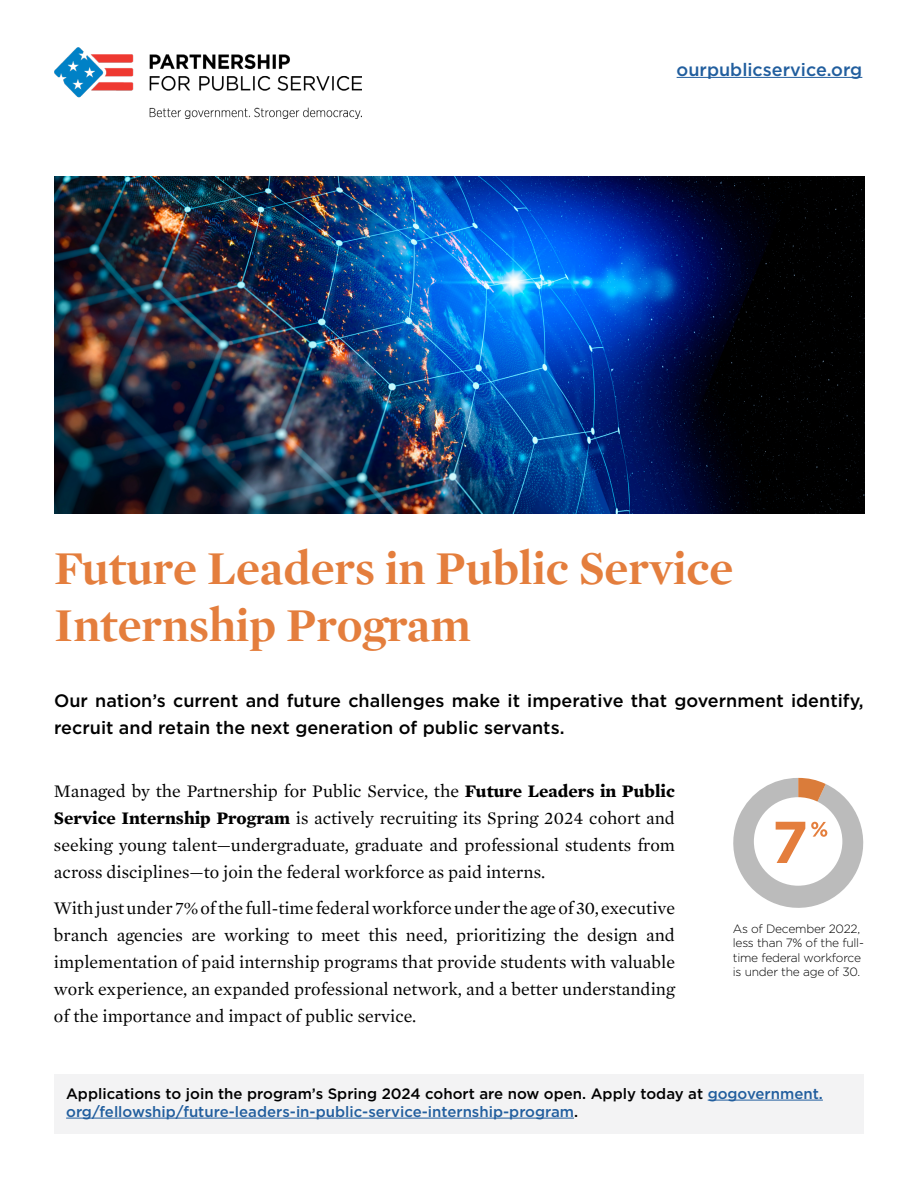
<style>
.page{position:relative;width:918px;height:1188px;background:#fff}
.page>*{position:absolute;margin:0;border:0;box-sizing:border-box;transform-origin:0 0}
.t1{font:700 48px/57.6px "Mercury Display";color:#e47e3d}
.t2{font:18px/27px "Mercury Text G1";color:#000;text-align:justify}
.t3{font:500 18px/27px "Gotham";color:#000}
.t4{font:500 18px "Gotham";color:#215e9e}
.t5{font:500 15px/18px "Gotham";color:#215e9e}
.t6{font:300 12px/14.4px "Gotham";letter-spacing:-.02em;color:#000}
.s1{font-weight:700}
.s2{color:#000}
</style>
<div class="page">
<img style="left:54px;top:48px;width:308px;height:70px">
<hr style="left:677px;top:77px;width:185px;height:1px;background:#215e9e">
<svg style="left:733px;top:778px;width:131px;height:130px"></svg>
<div style="left:54px;top:1075px;width:810px;height:59px;background:#f3f3f4"></div>
<hr style="left:708px;top:1100px;width:115px;height:1px;background:#215e9e">
<hr style="left:66px;top:1118px;width:508px;height:1px;background:#215e9e">
<img style="left:54px;top:177px;width:810px;height:336px">
<p class="t4" style="left:677px;top:57px;width:187px">ourpublicservice.org</p>
<h1 class="t1" style="left:54px;top:537px;width:681px">Future Leaders in Public Service<br>Internship Program</h1>
<p class="t3" style="left:54px;top:687px;width:811px">Our nation’s current and future challenges make it imperative that government identify, recruit and retain the next generation of public servants.</p>
<p class="t2" style="left:54px;top:776px;width:623px">Managed by the Partnership for Public Service, the <span class="s1">Future Leaders in Public Service Internship Program</span> is actively recruiting its Spring 2024 cohort and seeking young talent—undergraduate, graduate and professional students from across disciplines—to join the federal workforce as paid interns.</p>
<p class="t2" style="left:54px;top:893px;width:623px">With just under 7% of the full-time federal workforce under the age of 30, executive branch agencies are working to meet this need, prioritizing the design and implementation of paid internship programs that provide students with valuable work experience, an expanded professional network, and a better understanding of the importance and impact of public service.</p>
<p class="t6" style="left:733px;top:921px;width:133px">As of December 2022, less than 7% of the full&shy;time federal workforce is under the age of 30.</p>
<p class="t5" style="left:66px;top:1084px;width:758px"><span class="s2">Applications to join the program’s Spring 2024 cohort are now open. Apply today at</span> gogovernment. org/fellowship/future-leaders-in-public-service-internship-program<span class="s2">.</span></p>
</div>
